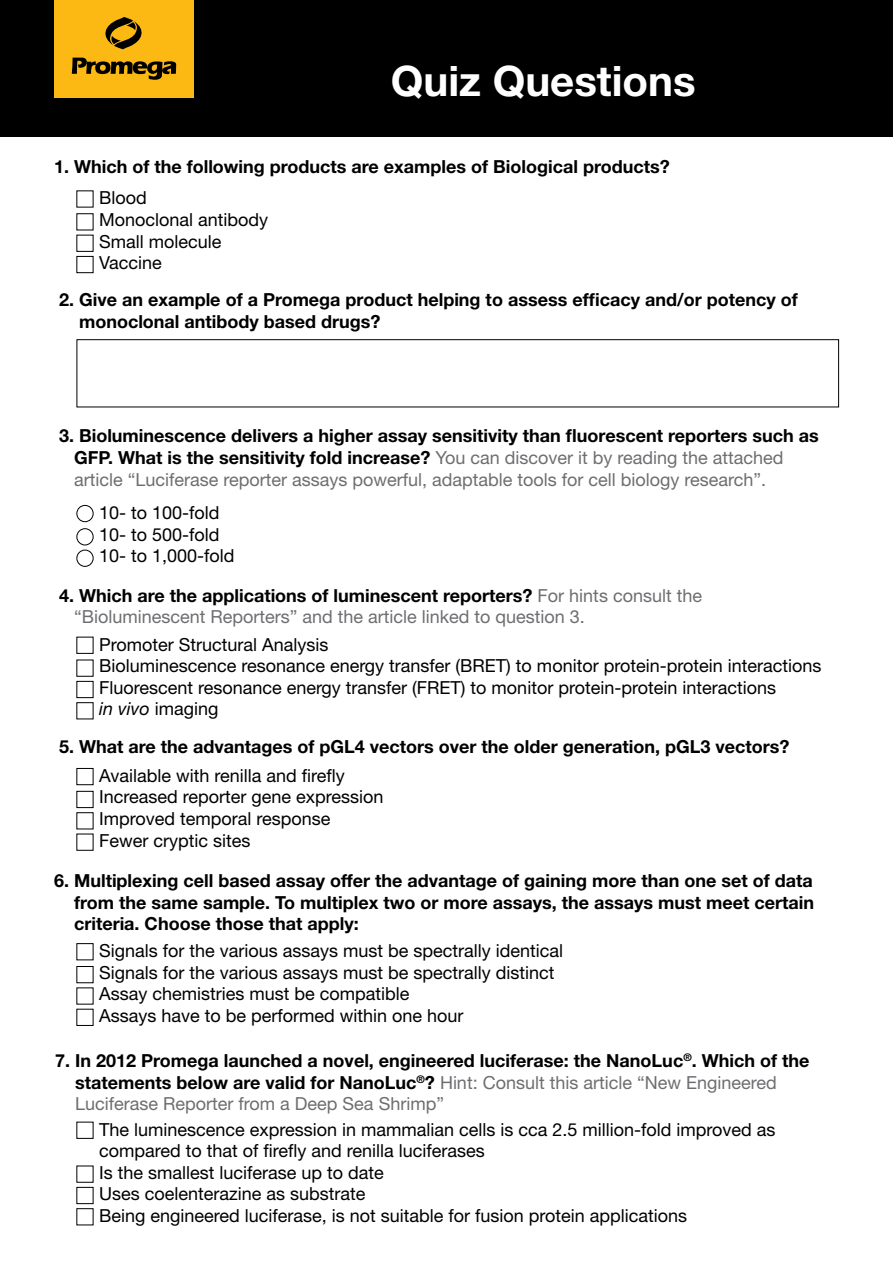
<style>
.page{position:relative;width:893px;height:1263px;background:#fff}
.page>*{position:absolute;margin:0;border:0;box-sizing:border-box;transform-origin:0 0}
.t1{font:700 42px "Helvetica Neue";color:#fff}
.t2{font:700 18px/21.6px "Helvetica Neue";color:#000}
.t3{font:18px/21.6px "Helvetica Neue";color:#000}
.t4{font:18px/21.6px "Helvetica Neue";color:#6d6e71}
.s1{font-weight:400;color:#6d6e71}
.s2{font-weight:700;color:#000}
.s3{font-style:italic}
</style>
<div class="page">
<div style="left:0;top:0;width:893px;height:136px;background:#000"></div>
<div style="left:54px;top:0;width:140px;height:98px;background:#fdb913"></div>
<svg style="left:105px;top:17px;width:37px;height:32px"></svg>
<svg style="left:72px;top:58px;width:104px;height:22px"></svg>
<div style="left:77px;top:213px;width:16px;height:17px;border:1px solid #000"></div>
<div style="left:77px;top:235px;width:16px;height:17px;border:1px solid #000"></div>
<div style="left:77px;top:256px;width:16px;height:17px;border:1px solid #000"></div>
<div style="left:77px;top:637px;width:16px;height:17px;border:1px solid #000"></div>
<div style="left:77px;top:681px;width:16px;height:17px;border:1px solid #000"></div>
<div style="left:77px;top:702px;width:16px;height:17px;border:1px solid #000"></div>
<div style="left:77px;top:768px;width:16px;height:17px;border:1px solid #000"></div>
<div style="left:77px;top:791px;width:16px;height:17px;border:1px solid #000"></div>
<div style="left:77px;top:812px;width:16px;height:17px;border:1px solid #000"></div>
<div style="left:77px;top:943px;width:16px;height:17px;border:1px solid #000"></div>
<div style="left:77px;top:966px;width:16px;height:17px;border:1px solid #000"></div>
<div style="left:77px;top:1009px;width:16px;height:17px;border:1px solid #000"></div>
<div style="left:77px;top:1122px;width:16px;height:17px;border:1px solid #000"></div>
<div style="left:77px;top:1187px;width:16px;height:17px;border:1px solid #000"></div>
<div style="left:77px;top:1208px;width:16px;height:17px;border:1px solid #000"></div>
<div style="left:77px;top:339px;width:762px;height:68px;border:1px solid #000"></div>
<div style="left:77px;top:505px;width:16px;height:17px;border:1px solid #000;border-radius:50%"></div>
<div style="left:77px;top:528px;width:16px;height:17px;border:1px solid #000;border-radius:50%"></div>
<div style="left:77px;top:550px;width:16px;height:17px;border:1px solid #000;border-radius:50%"></div>
<h1 class="t1" style="left:391px;top:55px;width:306px">Quiz Questions</h1>
<p class="t2" style="left:54px;top:156px;width:617px">1. Which of the following products are examples of Biological products?</p>
<p class="t3" style="left:99px;top:187px;width:171px">Blood<br>Monoclonal antibody<br>Small molecule<br>Vaccine</p>
<p class="t2" style="left:79px;top:289px;width:720px;text-indent:-20px">2. Give an example of a Promega product helping to assess efficacy and/or potency of monoclonal antibody based drugs?</p>
<p class="t2" style="left:74px;top:425px;width:746px;text-indent:-15px">3. Bioluminescence delivers a higher assay sensitivity than fluorescent reporters such as<br>GFP. What is the sensitivity fold increase? <span class="s1">You can discover it by reading the attached article “Luciferase reporter assays powerful, adaptable tools for cell biology research”.</span></p>
<p class="t3" style="left:99px;top:502px;width:137px">10- to 100-fold<br>10- to 500-fold<br>10- to 1,000-fold</p>
<p class="t4" style="left:74px;top:584px;width:629px;text-indent:-15px"><span class="s2">4. Which are the applications of luminescent reporters?</span> For hints consult the “Bioluminescent Reporters” and the article linked to question 3.</p>
<p class="t3" style="left:99px;top:633px;width:724px">Promoter Structural Analysis<br>Bioluminescence resonance energy transfer (BRET) to monitor protein-protein interactions Fluorescent resonance energy transfer (FRET) to monitor protein-protein interactions<br><span class="s3">in vivo</span> imaging</p>
<p class="t2" style="left:59px;top:735px;width:732px">5. What are the advantages of pGL4 vectors over the older generation, pGL3 vectors?</p>
<p class="t3" style="left:99px;top:764px;width:286px">Available with renilla and firefly<br>Increased reporter gene expression<br>Improved temporal response<br>Fewer cryptic sites</p>
<p class="t2" style="left:74px;top:869px;width:742px;text-align:justify;text-indent:-20px">6. Multiplexing cell based assay offer the advantage of gaining more than one set of data from the same sample. To multiplex two or more assays, the assays must meet certain criteria. Choose those that apply:</p>
<p class="t3" style="left:99px;top:940px;width:466px">Signals for the various assays must be spectrally identical Signals for the various assays must be spectrally distinct Assay chemistries must be compatible<br>Assays have to be performed within one hour</p>
<p class="t2" style="left:75px;top:1049px;width:736px;text-indent:-20px">7. In 2012 Promega launched a novel, engineered luciferase: the NanoLuc<sup>®</sup>. Which of the statements below are valid for NanoLuc<sup>®</sup>? <span class="s1">Hint: Consult this article “New Engineered<br>Luciferase Reporter from a Deep Sea Shrimp”</span></p>
<p class="t3" style="left:99px;top:1118px;width:678px">The luminescence expression in mammalian cells is cca 2.5 million-fold improved as compared to that of firefly and renilla luciferases<br>Is the smallest luciferase up to date<br>Uses coelenterazine as substrate<br>Being engineered luciferase, is not suitable for fusion protein applications</p>
</div>
